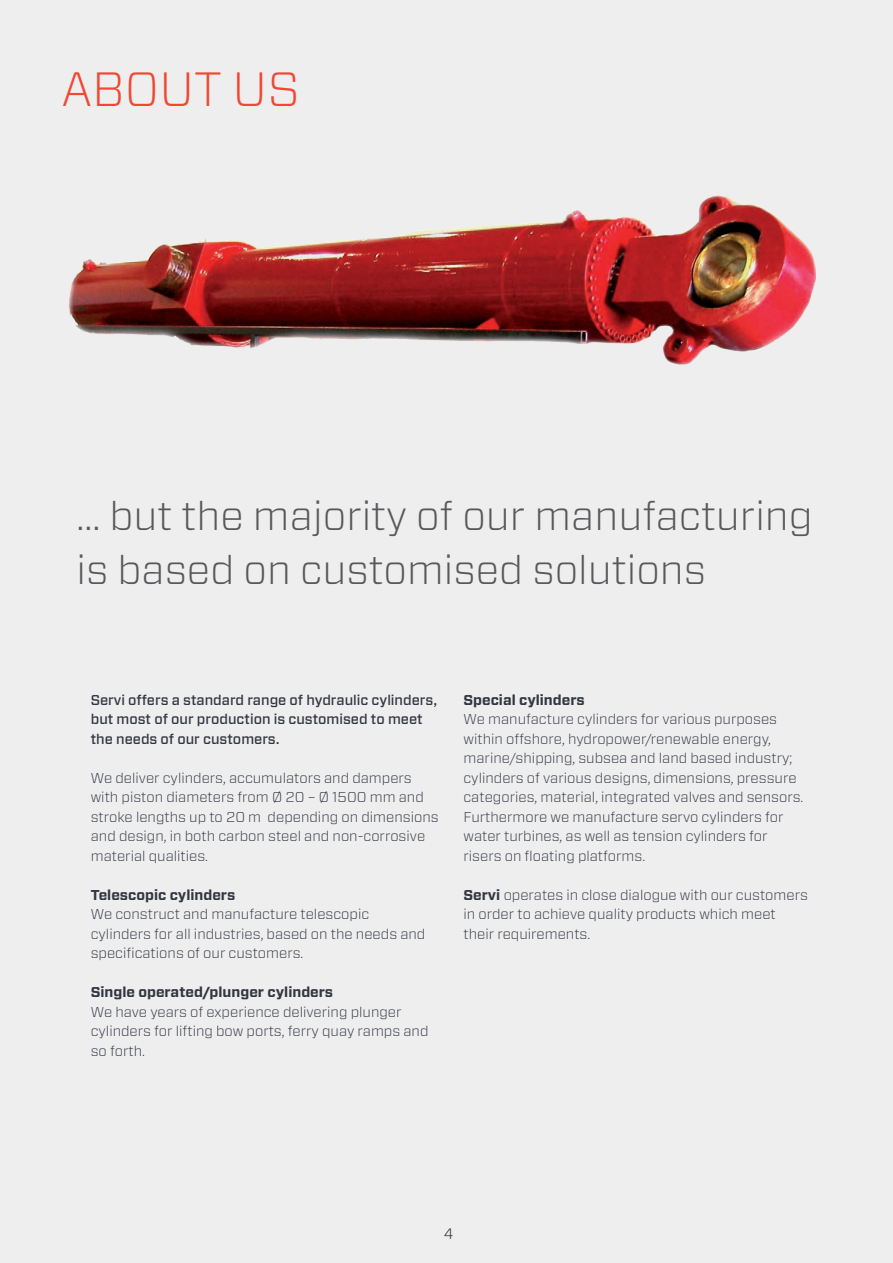
<style>
.page{position:relative;width:893px;height:1263px;background:#eeeeef}
.page>*{position:absolute;margin:0;border:0;box-sizing:border-box;transform-origin:0 0}
.t1{font:300 48px "Forza";color:#ef4835}
.t2{font:300 40.5px/54px "Forza";color:#57585a}
.t3{font:300 15px "Forza";color:#231f20}
.Brödtext{font:300 14.25px/19.5px "Forza";color:#323640}
.Brödtext-2{font:500 14.25px/19.5px "Forza";color:#323640}
.Brödtext-3{font:700 14.25px "Forza";color:#323640}
.s1{font-weight:700}
</style>
<div class="page">
<img style="left:69px;top:196px;width:747px;height:169px">
<p class="t1" style="left:61px;top:56px;width:240px">ABOUT US</p>
<p class="t2" style="left:77px;top:488px;width:738px">... but the majority of our manufacturing is based on customised solutions</p>
<p class="Brödtext-2" style="left:91px;top:690px;width:348px">Servi offers a standard range of hydraulic cylinders, but most of our production is customised to meet the needs of our customers.</p>
<p class="Brödtext" style="left:91px;top:767px;width:349px">We deliver cylinders, accumulators and dampers with piston diameters from Ø 20 – Ø 1500 mm and stroke lengths up to 20 m depending on dimensions and design, in both carbon steel and non-corrosive material qualities.</p>
<p class="Brödtext-3" style="left:91px;top:885px;width:146px">Telescopic cylinders</p>
<p class="Brödtext" style="left:91px;top:904px;width:336px">We construct and manufacture telescopic cylinders for all industries, based on the needs and specifications of our customers.</p>
<p class="Brödtext-3" style="left:91px;top:983px;width:244px">Single operated/plunger cylinders</p>
<p class="Brödtext" style="left:91px;top:1001px;width:339px">We have years of experience delivering plunger cylinders for lifting bow ports, ferry quay ramps and so forth.</p>
<p class="Brödtext" style="left:463px;top:689px;width:341px"><span class="s1">Special cylinders<br></span>We manufacture cylinders for various purposes within offshore, hydropower/renewable energy, marine/shipping, subsea and land based industry; cylinders of various designs, dimensions, pressure categories, material, integrated valves and sensors.<br>Furthermore we manufacture servo cylinders for water turbines, as well as tension cylinders for risers on floating platforms.</p>
<p class="Brödtext" style="left:463px;top:884px;width:346px"><span class="s1">Servi</span> operates in close dialogue with our customers in order to achieve quality products which meet their requirements.</p>
<p class="t3" style="left:444px;top:1223px;width:11px">4</p>
</div>
